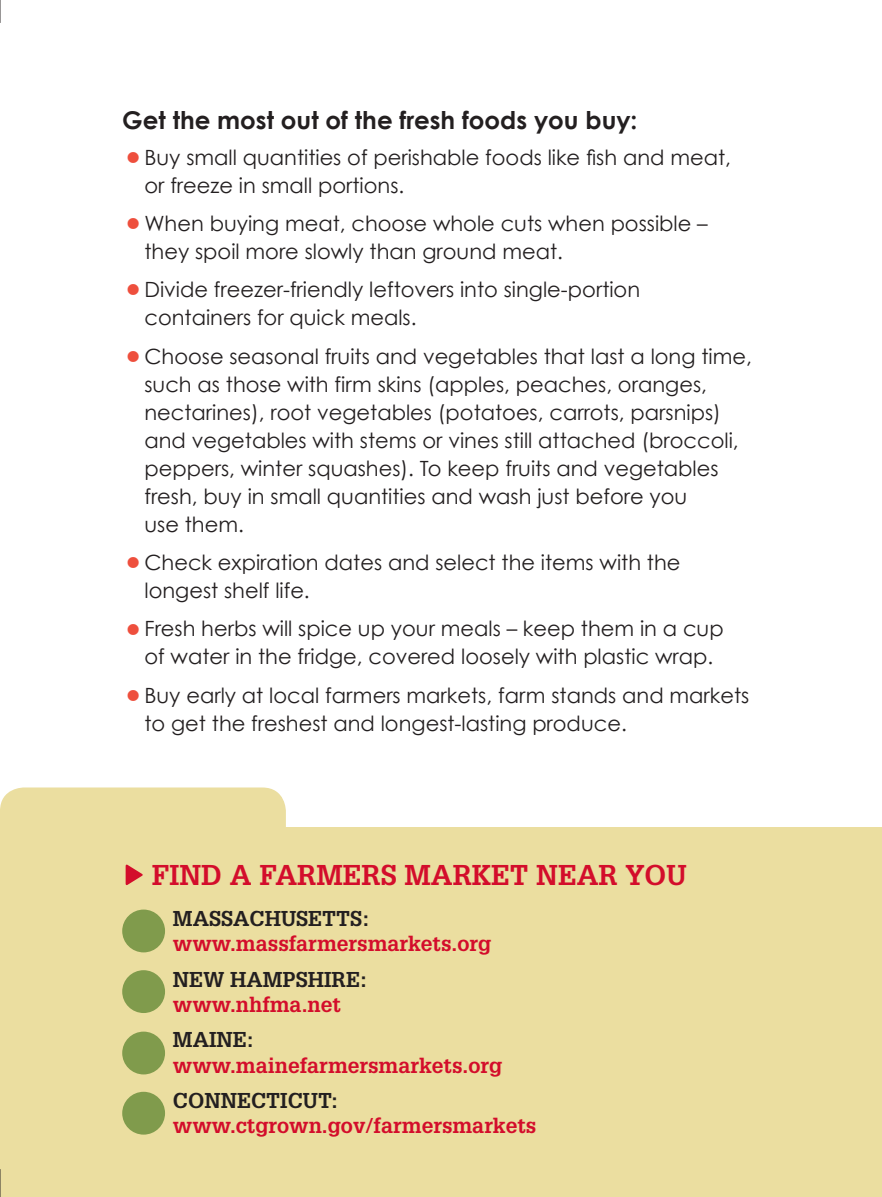
<style>
.page{position:relative;width:882px;height:1197px;background:#fff}
.page>*{position:absolute;margin:0;border:0;box-sizing:border-box;transform-origin:0 0}
.t1{font:68.25px "Entypo";color:#d30d2b}
.t2{font:700 28px "Glypha LT Std";color:#d30d2b}
.subheads{font:700 24.5px "Century Gothic";color:#231f20}
.body{font:21px/28px "Century Gothic";color:#231f20}
.t3{font:700 21px/25.2px "Glypha LT Std";color:#d30d2b}
.t4{font:700 21px/25.2px "Glypha LT Std";color:#231f20}
.s1{font-size:36.75px;color:#ee4f3d}
.s2{color:#231f20}
.s3{color:#d30d2b}
</style>
<div class="page">
<div style="left:0;top:788px;width:286px;height:122px;background:#ebdea0;border-radius:24px"></div>
<div style="left:0;top:828px;width:882px;height:369px;background:#ebdea0"></div>
<div style="left:122px;top:910px;width:43px;height:42px;background:#809b4c;border-radius:50%"></div>
<div style="left:122px;top:970px;width:43px;height:43px;background:#809b4c;border-radius:50%"></div>
<div style="left:122px;top:1032px;width:43px;height:42px;background:#809b4c;border-radius:50%"></div>
<div style="left:122px;top:1092px;width:43px;height:43px;background:#809b4c;border-radius:50%"></div>
<svg style="left:0;top:0;width:1px;height:23px"></svg>
<svg style="left:0;top:1169px;width:1px;height:28px"></svg>
<p class="subheads" style="left:122px;top:104px;width:517px">Get the most out of the fresh foods you buy:</p>
<p class="body" style="left:144px;top:143px;width:588px;text-indent:-22px"><span class="s1">•</span>Buy small quantities of perishable foods like fish and meat, or freeze in small portions.</p>
<p class="body" style="left:144px;top:209px;width:565px;text-indent:-22px"><span class="s1">•</span>When buying meat, choose whole cuts when possible – they spoil more slowly than ground meat.</p>
<p class="body" style="left:144px;top:275px;width:497px;text-indent:-22px"><span class="s1">•</span>Divide freezer-friendly leftovers into single-portion containers for quick meals.</p>
<p class="body" style="left:144px;top:342px;width:609px;text-indent:-22px"><span class="s1">•</span>Choose seasonal fruits and vegetables that last a long time, such as those with firm skins (apples, peaches, oranges, nectarines), root vegetables (potatoes, carrots, parsnips) and vegetables with stems or vines still attached (broccoli, peppers, winter squashes). To keep fruits and vegetables fresh, buy in small quantities and wash just before you<br>use them.</p>
<p class="body" style="left:144px;top:548px;width:538px;text-indent:-22px"><span class="s1">•</span>Check expiration dates and select the items with the longest shelf life.</p>
<p class="body" style="left:122px;top:615px;width:603px;text-align:center"><span class="s1">•</span>Fresh herbs will spice up your meals – keep them in a cup of water in the fridge, covered loosely with plastic wrap.</p>
<p class="body" style="left:144px;top:681px;width:606px;text-indent:-22px"><span class="s1">•</span>Buy early at local farmers markets, farm stands and markets to get the freshest and longest-lasting produce.</p>
<p class="t1" style="left:122px;top:828px;width:25px">▶</p>
<p class="t2" style="left:152px;top:858px;width:536px">FIND A FARMERS MARKET NEAR YOU</p>
<p class="t3" style="left:173px;top:905px;width:320px"><span class="s2">MASSACHUSETTS: </span>www.massfarmersmarkets.org</p>
<p class="t4" style="left:173px;top:966px;width:196px">NEW HAMPSHIRE: <span class="s3">www.nhfma.net</span></p>
<p class="t3" style="left:173px;top:1027px;width:331px"><span class="s2">MAINE: </span>www.mainefarmersmarkets.org</p>
<p class="t3" style="left:173px;top:1088px;width:365px"><span class="s2">CONNECTICUT: </span>www.ctgrown.gov/farmersmarkets</p>
</div>
